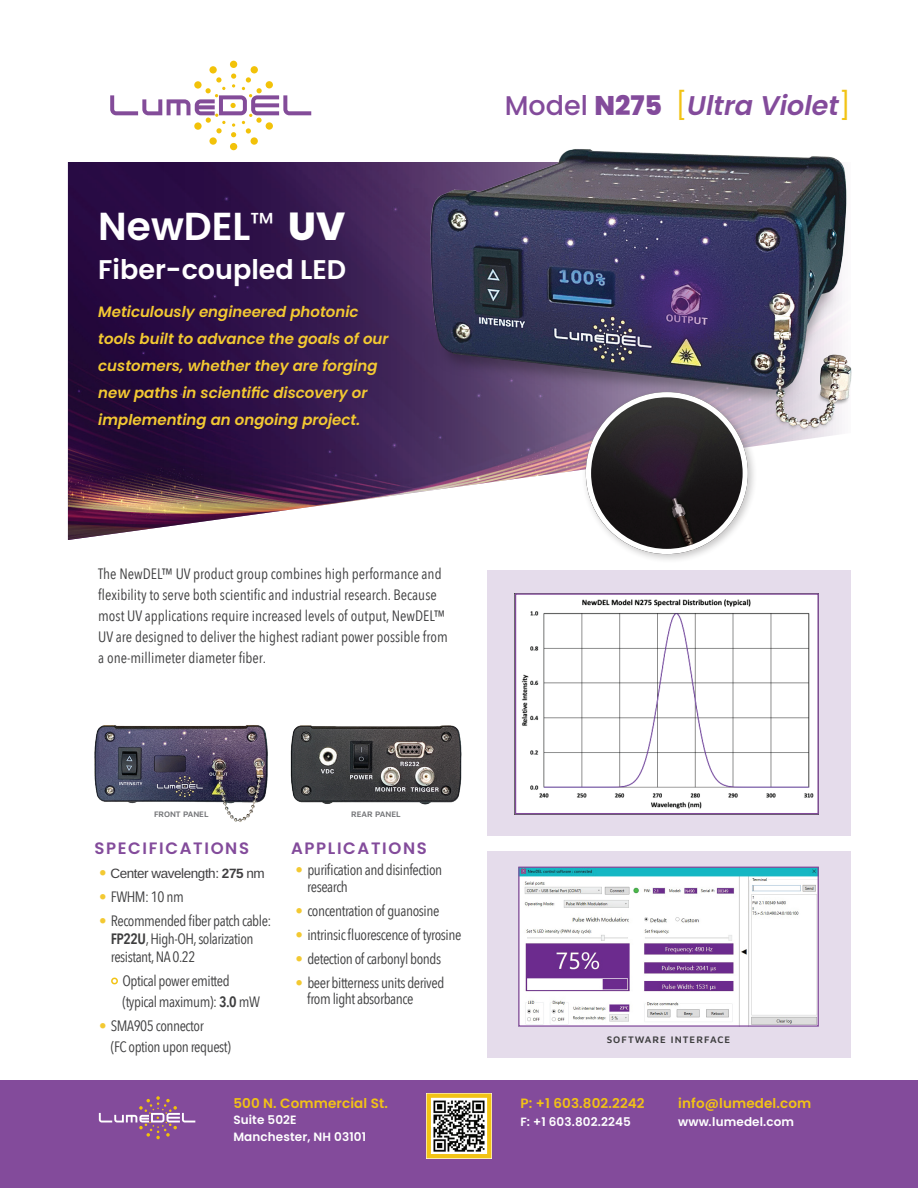
<style>
.page{position:relative;width:918px;height:1188px;background:#fff}
.page>*{position:absolute;margin:0;border:0;box-sizing:border-box;transform-origin:0 0}
.t1{font:600 39px "Poppins";color:#fff}
.t2{font:italic 600 27px "Poppins";color:#834b9b}
.t3{font:600 27px "Poppins";color:#fff}
.t4{font:600 16.5px "Poppins";letter-spacing:.1em;color:#834b9b}
.t5{font:15px/18px "Avenir Next Condensed";letter-spacing:-.03em;color:#3e3e3f}
.t6{font:15px/21px "Avenir Next Condensed";color:#3e3e3f}
.t7{font:italic 600 15px/27px "Poppins";color:#f3c932}
.t8{font:15px "Avenir Next Condensed";color:#f3c932}
.t9{font:600 13.5px "Poppins";letter-spacing:.01em;color:#f2c315}
.t10{font:13.5px "Arimo";letter-spacing:-.035em;color:#403f41}
.t11{font:600 12px/16.5px "Poppins";letter-spacing:.01em;color:#fff}
.t12{font:9.75px "Maven Pro";letter-spacing:.105em;color:#3e3e3f}
.t13{font:8.25px "Maven Pro";color:#757679}
.s1{font-weight:800}
.s2{font-weight:500;font-style:normal}
.s3{font-weight:800;font-style:normal}
.s4{font-weight:400;font-style:normal;color:#f2c315}
.s5{font-weight:700}
.s6{color:#f3c932}
.s7{font-weight:600}
.s8{color:#f2c315}
</style>
<div class="page">
<img style="left:68px;top:162px;width:730px;height:378px">
<div style="left:209px;top:137px;width:8px;height:8px;background:#f2c209;border-radius:50%"></div>
<div style="left:230px;top:143px;width:7px;height:7px;background:#f2c209;border-radius:50%"></div>
<div style="left:250px;top:137px;width:8px;height:8px;background:#f2c209;border-radius:50%"></div>
<div style="left:251px;top:66px;width:7px;height:7px;background:#f2c209;border-radius:50%"></div>
<div style="left:230px;top:61px;width:7px;height:7px;background:#f2c209;border-radius:50%"></div>
<div style="left:209px;top:66px;width:8px;height:8px;background:#f2c209;border-radius:50%"></div>
<svg style="left:110px;top:74px;width:201px;height:63px"></svg>
<div style="left:0;top:1080px;width:918px;height:108px;background:#834b9b"></div>
<div style="left:487px;top:570px;width:363px;height:266px;background:#e5dceb"></div>
<div style="left:487px;top:851px;width:363px;height:206px;background:#e5dceb"></div>
<img style="left:290px;top:725px;width:172px;height:80px">
<img style="left:94px;top:725px;width:174px;height:97px">
<img style="left:520px;top:869px;width:297px;height:156px">
<div style="left:518px;top:867px;width:301px;height:160px;border:1px solid #834b9b"></div>
<svg style="left:99px;top:1096px;width:96px;height:43px"></svg>
<img style="left:399px;top:149px;width:453px;height:291px">
<img style="left:517px;top:595px;width:300px;height:217px">
<div style="left:515px;top:593px;width:304px;height:221px;border:1px solid #834b9b"></div>
<img style="left:427px;top:1093px;width:64px;height:60px">
<div style="left:427px;top:1094px;width:64px;height:64px;border:4px solid #f2c315"></div>
<div style="left:581px;top:388px;width:176px;height:176px;background:#231f20;opacity:.25"></div>
<img style="left:586px;top:392px;width:162px;height:162px;border-radius:81px">
<div style="left:586px;top:392px;width:162px;height:162px;border:5px solid #fff;border-radius:50%"></div>
<h1 class="t1" style="left:98px;top:204px;width:248px">NewDEL<sup>™</sup> <span class="s1">UV</span></h1>
<h2 class="t3" style="left:98px;top:254px;width:250px">Fiber-coupled LED</h2>
<p class="t7" style="left:98px;top:299px;width:292px">Meticulously engineered photonic tools built to advance the goals of our customers, whether they are forging new paths in scientific discovery or implementing an ongoing project.</p>
<p class="t6" style="left:98px;top:562px;width:351px">The NewDEL™ UV product group combines high performance and flexibility to serve both scientific and industrial research. Because most UV applications require increased levels of output, NewDEL™ UV are designed to deliver the highest radiant power possible from a one-millimeter diameter fiber.</p>
<h2 class="t2" style="left:505px;top:90px;width:347px"><span class="s2">Model</span> <span class="s3">N275</span> <span class="s4">[</span>Ultra Violet<span class="s4">]</span></h2>
<p class="t13" style="left:154px;top:808px;width:56px">FRONT PANEL</p>
<p class="t13" style="left:351px;top:808px;width:51px">REAR PANEL</p>
<p class="t4" style="left:94px;top:839px;width:156px">SPECIFICATIONS</p>
<p class="t8" style="left:99px;top:860px;width:9px">•</p>
<p class="t10" style="left:111px;top:866px;width:156px">Center wavelength: <span class="s5">275</span> nm</p>
<p class="t5" style="left:99px;top:887px;width:86px"><span class="s6">•</span> FWHM: 10 nm</p>
<p class="t5" style="left:111px;top:911px;width:162px;text-indent:-12px"><span class="s6">•</span> Recommended fiber patch cable:<br><span class="s7">FP22U</span>,High-OH,solarization resistant,NA0.22</p>
<p class="t5" style="left:122px;top:970px;width:139px;line-height:21px;text-indent:-12px"><span class="s8">•</span> Optical power emitted (typical maximum): <span class="s7">3.0</span> mW</p>
<p class="t5" style="left:111px;top:1015px;width:122px;line-height:21px;text-indent:-12px"><span class="s6">•</span> SMA905 connector<br>(FC option upon request)</p>
<p class="t4" style="left:291px;top:839px;width:137px">APPLICATIONS</p>
<p class="t5" style="left:307px;top:861px;width:137px;line-height:16.5px;text-indent:-12px"><span class="s6">•</span> purification and disinfection research</p>
<p class="t5" style="left:296px;top:901px;width:145px"><span class="s6">•</span> concentration of guanosine</p>
<p class="t5" style="left:296px;top:925px;width:167px"><span class="s6">•</span> intrinsic fluorescence of tyrosine</p>
<p class="t5" style="left:296px;top:949px;width:147px"><span class="s6">•</span> detection of carbonyl bonds</p>
<p class="t5" style="left:307px;top:974px;width:139px;line-height:16.5px;text-indent:-12px"><span class="s6">•</span> beer bitterness units derived from light absorbance</p>
<p class="t9" style="left:233px;top:1095px;width:156px">500 N. Commercial St.</p>
<p class="t11" style="left:233px;top:1112px;width:134px">Suite 502E<br>Manchester, NH 03101</p>
<p class="t12" style="left:607px;top:1033px;width:125px">SOFTWARE INTERFACE</p>
<p class="t9" style="left:520px;top:1095px;width:126px">P: +1 603.802.2242</p>
<p class="t11" style="left:520px;top:1113px;width:112px">F: +1 603.802.2245</p>
<p class="t9" style="left:678px;top:1095px;width:134px">info@lumedel.com</p>
<p class="t11" style="left:678px;top:1113px;width:117px">www.lumedel.com</p>
</div>
